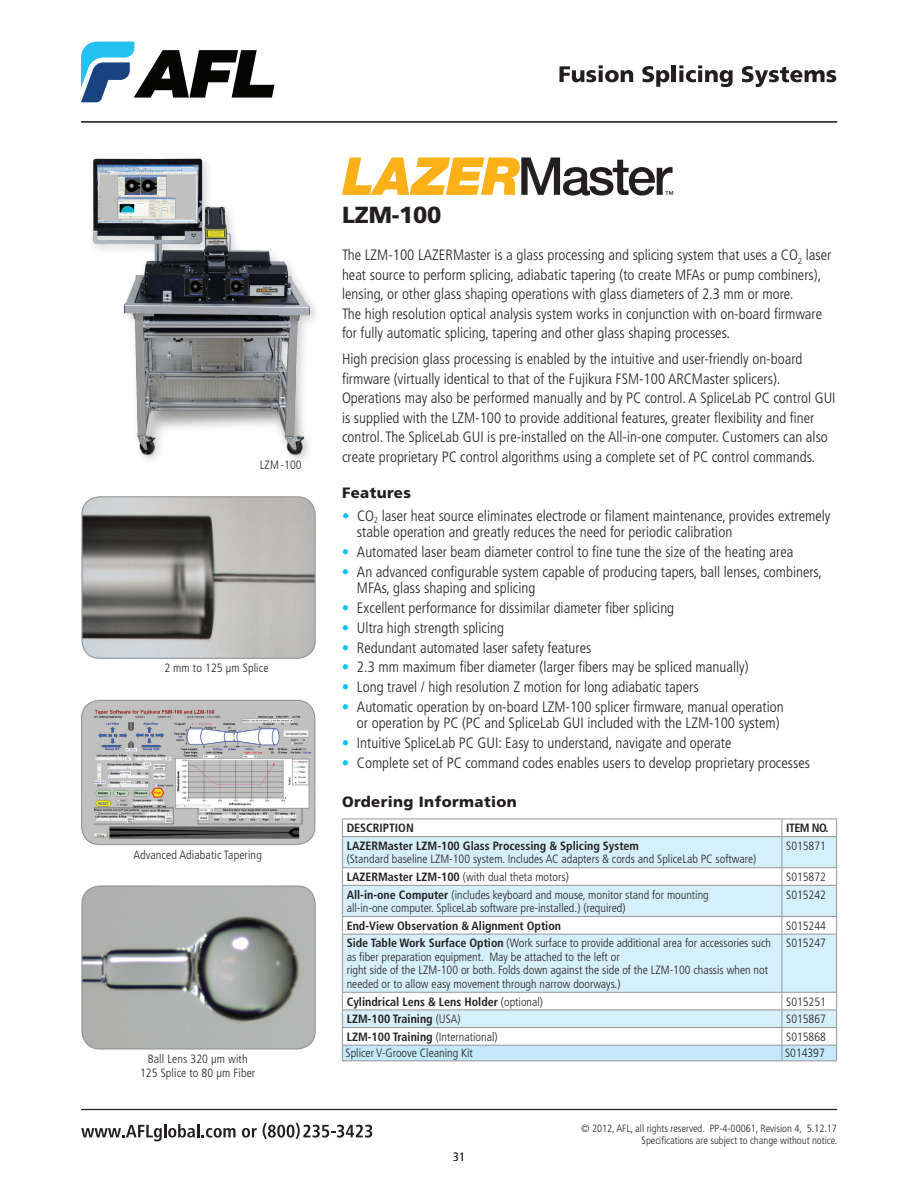
<style>
.page{position:relative;width:918px;height:1188px;background:#fff}
.page>*{position:absolute;margin:0;border:0;box-sizing:border-box;transform-origin:0 0}
.t1{font:900 23.25px "Frutiger LT Std";letter-spacing:-.01em;color:#231f20}
.t2{font:300 condensed 15px/19.5px "Frutiger LT Std";color:#231f20}
.t3{font:900 15px "Frutiger LT Std";letter-spacing:.025em;color:#231f20}
.t4{font:300 condensed 12px/13.5px "Frutiger LT Std";color:#231f20}
.t5{font:700 condensed 12px "Frutiger LT Std";color:#231f20}
.t6{font:300 condensed 10.5px/12px "Frutiger LT Std";color:#231f20;text-align:right}
.s1{color:#15c0f2}
.s2{font-weight:700}
.s3{font-weight:300}
</style>
<div class="page">
<svg style="left:81px;top:42px;width:193px;height:60px"></svg>
<svg style="left:559px;top:65px;width:74px;height:17px"></svg>
<svg style="left:642px;top:66px;width:27px;height:21px"></svg>
<hr style="left:672px;top:65px;width:4px;height:17px;background:#231f20">
<svg style="left:679px;top:65px;width:54px;height:22px"></svg>
<svg style="left:742px;top:66px;width:94px;height:21px"></svg>
<svg style="left:81px;top:1124px;width:155px;height:17px"></svg>
<svg style="left:242px;top:1128px;width:15px;height:10px"></svg>
<svg style="left:263px;top:1123px;width:109px;height:16px"></svg>
<hr style="left:81px;top:121px;width:756px;height:1px;background:#231f20">
<hr style="left:81px;top:1109px;width:756px;height:1px;background:#231f20">
<img style="left:82px;top:704px;width:233px;height:140px">
<div style="left:81px;top:700px;width:234px;height:145px;border:1px solid #939598;border-radius:18px"></div>
<img style="left:83px;top:497px;width:232px;height:161px">
<div style="left:81px;top:496px;width:235px;height:163px;border:1px solid #939598;border-radius:18px"></div>
<img style="left:83px;top:887px;width:231px;height:161px">
<div style="left:81px;top:885px;width:235px;height:165px;border:1px solid #939598;border-radius:18px"></div>
<img style="left:92px;top:158px;width:224px;height:302px">
<svg style="left:342px;top:157px;width:331px;height:39px"></svg>
<svg style="left:343px;top:837px;width:493px;height:155px;fill:#d6f0fb"></svg>
<hr style="left:342px;top:819px;width:440px;height:1px;background:#939598">
<svg style="left:342px;top:819px;width:1px;height:17px"></svg>
<hr style="left:782px;top:819px;width:55px;height:1px;background:#939598">
<svg style="left:782px;top:819px;width:1px;height:17px"></svg>
<svg style="left:836px;top:819px;width:1px;height:17px"></svg>
<hr style="left:342px;top:836px;width:440px;height:1px;background:#939598">
<hr style="left:342px;top:837px;width:1px;height:30px;background:#939598">
<hr style="left:342px;top:867px;width:440px;height:1px;background:#939598">
<svg style="left:342px;top:868px;width:1px;height:17px"></svg>
<hr style="left:782px;top:836px;width:55px;height:1px;background:#939598">
<hr style="left:782px;top:837px;width:1px;height:30px;background:#939598">
<hr style="left:836px;top:837px;width:1px;height:30px;background:#939598">
<hr style="left:782px;top:867px;width:55px;height:1px;background:#939598">
<svg style="left:782px;top:868px;width:1px;height:17px"></svg>
<svg style="left:836px;top:868px;width:1px;height:17px"></svg>
<hr style="left:342px;top:885px;width:440px;height:1px;background:#939598">
<hr style="left:342px;top:886px;width:1px;height:30px;background:#939598">
<hr style="left:782px;top:885px;width:55px;height:1px;background:#939598">
<hr style="left:782px;top:886px;width:1px;height:30px;background:#939598">
<hr style="left:836px;top:886px;width:1px;height:30px;background:#939598">
<hr style="left:342px;top:934px;width:1px;height:58px;background:#939598">
<hr style="left:782px;top:934px;width:1px;height:58px;background:#939598">
<hr style="left:836px;top:934px;width:1px;height:58px;background:#939598">
<hr style="left:342px;top:916px;width:440px;height:1px;background:#939598">
<svg style="left:342px;top:917px;width:1px;height:17px"></svg>
<hr style="left:342px;top:934px;width:440px;height:1px;background:#939598">
<hr style="left:782px;top:916px;width:55px;height:1px;background:#939598">
<svg style="left:782px;top:917px;width:1px;height:17px"></svg>
<svg style="left:836px;top:917px;width:1px;height:17px"></svg>
<hr style="left:782px;top:934px;width:55px;height:1px;background:#939598">
<hr style="left:342px;top:992px;width:440px;height:1px;background:#939598">
<hr style="left:782px;top:992px;width:55px;height:1px;background:#939598">
<svg style="left:342px;top:993px;width:495px;height:68px"></svg>
<p class="t4" style="left:260px;top:458px;width:43px">LZM -100</p>
<p class="t4" style="left:164px;top:662px;width:106px">2 mm to 125 μm Splice</p>
<p class="t4" style="left:133px;top:848px;width:130px">Advanced Adiabatic Tapering</p>
<p class="t4" style="left:140px;top:1052px;width:117px;text-align:center">Ball Lens 320 μm with<br>125 Splice to 80 μm Fiber</p>
<h1 class="t1" style="left:342px;top:201px;width:101px">LZM-100</h1>
<p class="t2" style="left:342px;top:245px;width:491px">The LZM-100 LAZERMaster is a glass processing and splicing system that uses a CO<sub>2</sub> laser heat source to perform splicing, adiabatic tapering (to create MFAs or pump combiners), lensing, or other glass shaping operations with glass diameters of 2.3 mm or more.<br>The high resolution optical analysis system works in conjunction with on-board firmware for fully automatic splicing, tapering and other glass shaping processes.</p>
<p class="t2" style="left:342px;top:349px;width:495px">High precision glass processing is enabled by the intuitive and user-friendly on-board firmware (virtually identical to that of the Fujikura FSM-100 ARCMaster splicers).<br>Operations may also be performed manually and by PC control. A SpliceLab PC control GUI is supplied with the LZM-100 to provide additional features, greater flexibility and finer control. The SpliceLab GUI is pre-installed on the All-in-one computer. Customers can also create proprietary PC control algorithms using a complete set of PC control commands.</p>
<p class="t3" style="left:342px;top:484px;width:71px">Features</p>
<p class="t2" style="left:357px;top:508px;width:475px;line-height:16.5px;text-indent:-15px"><span class="s1">•</span> CO<sub>2</sub> laser heat source eliminates electrode or filament maintenance, provides extremely stable operation and greatly reduces the need for periodic calibration</p>
<p class="t2" style="left:342px;top:542px;width:453px"><span class="s1">•</span> Automated laser beam diameter control to fine tune the size of the heating area</p>
<p class="t2" style="left:357px;top:564px;width:466px;line-height:16.5px;text-indent:-15px"><span class="s1">•</span> An advanced configurable system capable of producing tapers, ball lenses, combiners,<br>MFAs, glass shaping and splicing</p>
<p class="t2" style="left:342px;top:598px;width:334px"><span class="s1">•</span> Excellent performance for dissimilar diameter fiber splicing</p>
<p class="t2" style="left:342px;top:618px;width:163px"><span class="s1">•</span> Ultra high strength splicing</p>
<p class="t2" style="left:342px;top:638px;width:251px"><span class="s1">•</span> Redundant automated laser safety features</p>
<p class="t2" style="left:342px;top:658px;width:408px"><span class="s1">•</span> 2.3 mm maximum fiber diameter (larger fibers may be spliced manually)</p>
<p class="t2" style="left:342px;top:677px;width:358px"><span class="s1">•</span> Long travel / high resolution Z motion for long adiabatic tapers</p>
<p class="t2" style="left:342px;top:699px;width:443px;line-height:16.5px;text-align:right"><span class="s1">•</span> Automatic operation by on-board LZM-100 splicer firmware, manual operation or operation by PC (PC and SpliceLab GUI included with the LZM-100 system)</p>
<p class="t2" style="left:342px;top:733px;width:391px"><span class="s1">•</span> Intuitive SpliceLab PC GUI: Easy to understand, navigate and operate</p>
<p class="t2" style="left:342px;top:753px;width:470px"><span class="s1">•</span> Complete set of PC command codes enables users to develop proprietary processes</p>
<p class="t3" style="left:342px;top:792px;width:176px">Ordering Information</p>
<p class="t5" style="left:347px;top:821px;width:69px">DESCRIPTION</p>
<p class="t5" style="left:786px;top:821px;width:44px">ITEM NO.</p>
<p class="t5" style="left:347px;top:839px;width:294px">LAZERMaster LZM-100 Glass Processing &amp; Splicing System</p>
<p class="t4" style="left:347px;top:853px;width:411px">(Standard baseline LZM-100 system. Includes AC adapters &amp; cords and SpliceLab PC software)</p>
<p class="t4" style="left:786px;top:839px;width:41px">S015871</p>
<p class="t4" style="left:347px;top:870px;width:224px"><span class="s2">LAZERMaster LZM-100</span> (with dual theta motors)</p>
<p class="t4" style="left:786px;top:870px;width:41px">S015872</p>
<p class="t4" style="left:347px;top:888px;width:364px"><span class="s2">All-in-one Computer</span> (includes keyboard and mouse, monitor stand for mounting all-in-one computer. SpliceLab software pre-installed.) (required)</p>
<p class="t4" style="left:786px;top:888px;width:41px">S015242</p>
<p class="t5" style="left:347px;top:919px;width:216px">End-View Observation &amp; Alignment Option</p>
<p class="t4" style="left:786px;top:919px;width:41px">S015244</p>
<p class="t4" style="left:347px;top:937px;width:426px"><span class="s2">Side Table Work Surface Option</span> (Work surface to provide additional area for accessories such as fiber preparation equipment. May be attached to the left or<br>right side of the LZM-100 or both. Folds down against the side of the LZM-100 chassis when not needed or to allow easy movement through narrow doorways.)</p>
<p class="t4" style="left:786px;top:937px;width:41px">S015247</p>
<p class="t5" style="left:347px;top:994px;width:198px">Cylindrical Lens &amp; Lens Holder <span class="s3">(optional)</span></p>
<p class="t4" style="left:786px;top:995px;width:41px">S015251</p>
<p class="t5" style="left:347px;top:1012px;width:116px">LZM-100 Training <span class="s3">(USA)</span></p>
<p class="t4" style="left:786px;top:1012px;width:41px">S015867</p>
<p class="t5" style="left:347px;top:1030px;width:152px">LZM-100 Training <span class="s3">(International)</span></p>
<p class="t4" style="left:786px;top:1030px;width:41px">S015868</p>
<p class="t4" style="left:346px;top:1047px;width:129px">Splicer V-Groove Cleaning Kit</p>
<p class="t4" style="left:785px;top:1047px;width:41px">S014397</p>
<p class="t4" style="left:453px;top:1150px;width:13px">31</p>
<p class="t6" style="left:581px;top:1122px;width:258px">© 2012, AFL, all rights reserved. PP-4-00061, Revision 4, 5.12.17<br>Specifications are subject to change without notice.</p>
</div>
